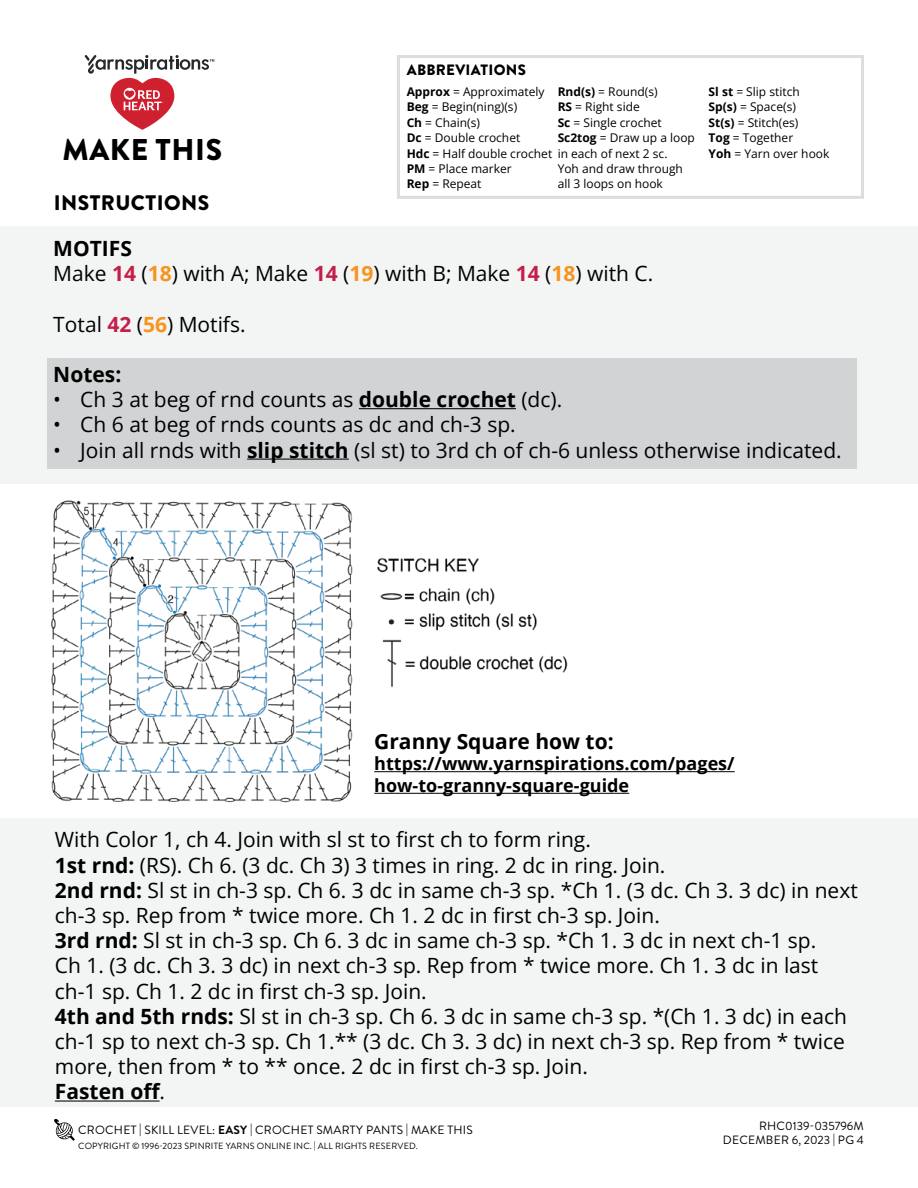
<style>
.page{position:relative;width:918px;height:1188px;background:#fff}
.page>*{position:absolute;margin:0;border:0;box-sizing:border-box;transform-origin:0 0}
.t1{font:900 30px "Brandon Grotesque";letter-spacing:.02em;color:#000}
.Body_-__Color_coded_2_sizes{font:21px/25.2px "Open Sans";color:#000;text-align:justify}
.Body_-_Body_Text{font:700 21px "Open Sans";color:#000}
.Body_-__Color_coded_2_sizes-2{font:700 21px "Open Sans";color:#000}
.t2{font:900 21px "Brandon Grotesque";letter-spacing:.02em;color:#000}
.Body_-_Body_Text-2{font:700 18px/21.6px "Open Sans";color:#000}
.t3{font:900 15px "Brandon Grotesque";letter-spacing:.02em;color:#000}
.t4{font:12px/15.3px "Open Sans";color:#000}
.t5{font:12px "Brandon Grotesque";letter-spacing:.02em;color:#000}
.t6{font:12px "Brandon Grotesque";color:#000}
.t7{font:9px "Brandon Grotesque";letter-spacing:.02em;color:#000}
.s1{font-weight:700}
.s2{font-weight:700;color:#c31f49}
.s3{font-weight:700;color:#f7941e}
.s4{font-weight:400}
</style>
<div class="page">
<svg style="left:54px;top:1119px;width:21px;height:21px"></svg>
<div style="left:0;top:819px;width:918px;height:288px;background:#f3f4f4"></div>
<div style="left:0;top:226px;width:918px;height:258px;background:#f3f4f4"></div>
<img style="left:51px;top:500px;width:302px;height:302px">
<img style="left:377px;top:558px;width:191px;height:130px">
<hr style="left:374px;top:771px;width:361px;height:1px;background:#000">
<hr style="left:374px;top:793px;width:255px;height:1px;background:#000">
<div style="left:397px;top:55px;width:467px;height:144px;border:3px solid #dcddde"></div>
<div style="left:47px;top:359px;width:810px;height:110px;background:#d1d3d4"></div>
<hr style="left:359px;top:408px;width:157px;height:1px;background:#000">
<hr style="left:247px;top:459px;width:102px;height:1px;background:#000">
<hr style="left:55px;top:1101px;width:105px;height:1px;background:#000">
<svg style="left:85px;top:55px;width:129px;height:75px"></svg>
<h1 class="t1" style="left:63px;top:129px;width:161px">MAKE THIS</h1>
<p class="t3" style="left:407px;top:59px;width:121px">ABBREVIATIONS</p>
<p class="t4" style="left:407px;top:84px;width:262px"><span class="s1">Approx</span> = Approximately<br><span class="s1">Beg</span> = Begin(ning)(s)<br><span class="s1">Ch</span> = Chain(s)<br><span class="s1">Dc</span> = Double crochet<br><span class="s1">Hdc</span> = Half double crochet in each of next 2 sc.<br><span class="s1">PM</span> = Place marker<br><span class="s1">Rep</span> = Repeat</p>
<p class="t4" style="left:558px;top:84px;width:139px"><span class="s1">Rnd(s)</span> = Round(s)<br><span class="s1">RS</span> = Right side<br><span class="s1">Sc</span> = Single crochet<br><span class="s1">Sc2tog</span> = Draw up a loop</p>
<p class="t4" style="left:558px;top:161px;width:127px">Yoh and draw through all 3 loops on hook</p>
<p class="t4" style="left:709px;top:84px;width:122px"><span class="s1">Sl st</span> = Slip stitch<br><span class="s1">Sp(s)</span> = Space(s)<br><span class="s1">St(s)</span> = Stitch(es)<br><span class="s1">Tog</span> = Together<br><span class="s1">Yoh</span> = Yarn over hook</p>
<p class="t2" style="left:54px;top:188px;width:157px">INSTRUCTIONS</p>
<p class="Body_-__Color_coded_2_sizes-2" style="left:53px;top:233px;width:80px">MOTIFS</p>
<p class="Body_-__Color_coded_2_sizes" style="left:53px;top:260px;width:601px">Make <span class="s2">14</span> (<span class="s3">18</span>) with A; Make <span class="s2">14</span> (<span class="s3">19</span>) with B; Make <span class="s2">14</span> (<span class="s3">18</span>) with C.</p>
<p class="Body_-__Color_coded_2_sizes" style="left:53px;top:311px;width:194px">Total <span class="s2">42</span> (<span class="s3">56</span>) Motifs.</p>
<p class="Body_-_Body_Text" style="left:53px;top:359px;width:70px">Notes:</p>
<p class="Body_-__Color_coded_2_sizes" style="left:53px;top:386px;width:510px">• Ch 3 at beg of rnd counts as <span class="s1">double crochet</span> (dc).</p>
<p class="Body_-__Color_coded_2_sizes" style="left:53px;top:412px;width:464px">• Ch 6 at beg of rnds counts as dc and ch-3 sp.</p>
<p class="Body_-__Color_coded_2_sizes" style="left:53px;top:437px;width:790px">• Join all rnds with <span class="s1">slip stitch</span> (sl st) to 3rd ch of ch-6 unless otherwise indicated.</p>
<p class="Body_-_Body_Text" style="left:374px;top:726px;width:241px">Granny Square how to:</p>
<p class="Body_-_Body_Text-2" style="left:374px;top:753px;width:362px">https://www.yarnspirations.com/pages/ how-to-granny-square-guide</p>
<p class="Body_-__Color_coded_2_sizes" style="left:55px;top:827px;width:537px">With Color 1, ch 4. Join with sl st to first ch to form ring.</p>
<p class="Body_-__Color_coded_2_sizes" style="left:55px;top:852px;width:612px"><span class="s1">1st rnd:</span> (RS). Ch 6. (3 dc. Ch 3) 3 times in ring. 2 dc in ring. Join.</p>
<p class="Body_-__Color_coded_2_sizes" style="left:55px;top:877px;width:804px"><span class="s1">2nd rnd:</span> Sl st in ch-3 sp. Ch 6. 3 dc in same ch-3 sp. *Ch 1. (3 dc. Ch 3. 3 dc) in next ch-3 sp. Rep from * twice more. Ch 1. 2 dc in first ch-3 sp. Join.</p>
<p class="Body_-__Color_coded_2_sizes" style="left:55px;top:928px;width:765px"><span class="s1">3rd rnd:</span> Sl st in ch-3 sp. Ch 6. 3 dc in same ch-3 sp. *Ch 1. 3 dc in next ch-1 sp.<br>Ch 1. (3 dc. Ch 3. 3 dc) in next ch-3 sp. Rep from * twice more. Ch 1. 3 dc in last ch-1 sp. Ch 1. 2 dc in first ch-3 sp. Join.</p>
<p class="Body_-__Color_coded_2_sizes" style="left:55px;top:1003px;width:794px"><span class="s1">4th and 5th rnds:</span> Sl st in ch-3 sp. Ch 6. 3 dc in same ch-3 sp. *(Ch 1. 3 dc) in each ch-1 sp to next ch-3 sp. Ch 1.** (3 dc. Ch 3. 3 dc) in next ch-3 sp. Rep from * twice more, then from * to ** once. 2 dc in first ch-3 sp. Join.</p>
<p class="Body_-__Color_coded_2_sizes-2" style="left:55px;top:1077px;width:112px">Fasten off<span class="s4">.</span></p>
<p class="t5" style="left:78px;top:1122px;width:396px">CROCHET | SKILL LEVEL: <span class="s1">EASY</span> | CROCHET SMARTY PANTS | MAKE THIS</p>
<p class="t7" style="left:78px;top:1140px;width:341px">COPYRIGHT © 1996-2023 SPINRITE YARNS ONLINE INC. | ALL RIGHTS RESERVED.</p>
<p class="t6" style="left:759px;top:1117px;width:106px">RHC0139-035796M</p>
<p class="t5" style="left:723px;top:1132px;width:19px">DECEM</p>
<p class="t5" style="left:766px;top:1132px;width:100px">BER 6, 2023 | PG 4</p>
</div>
